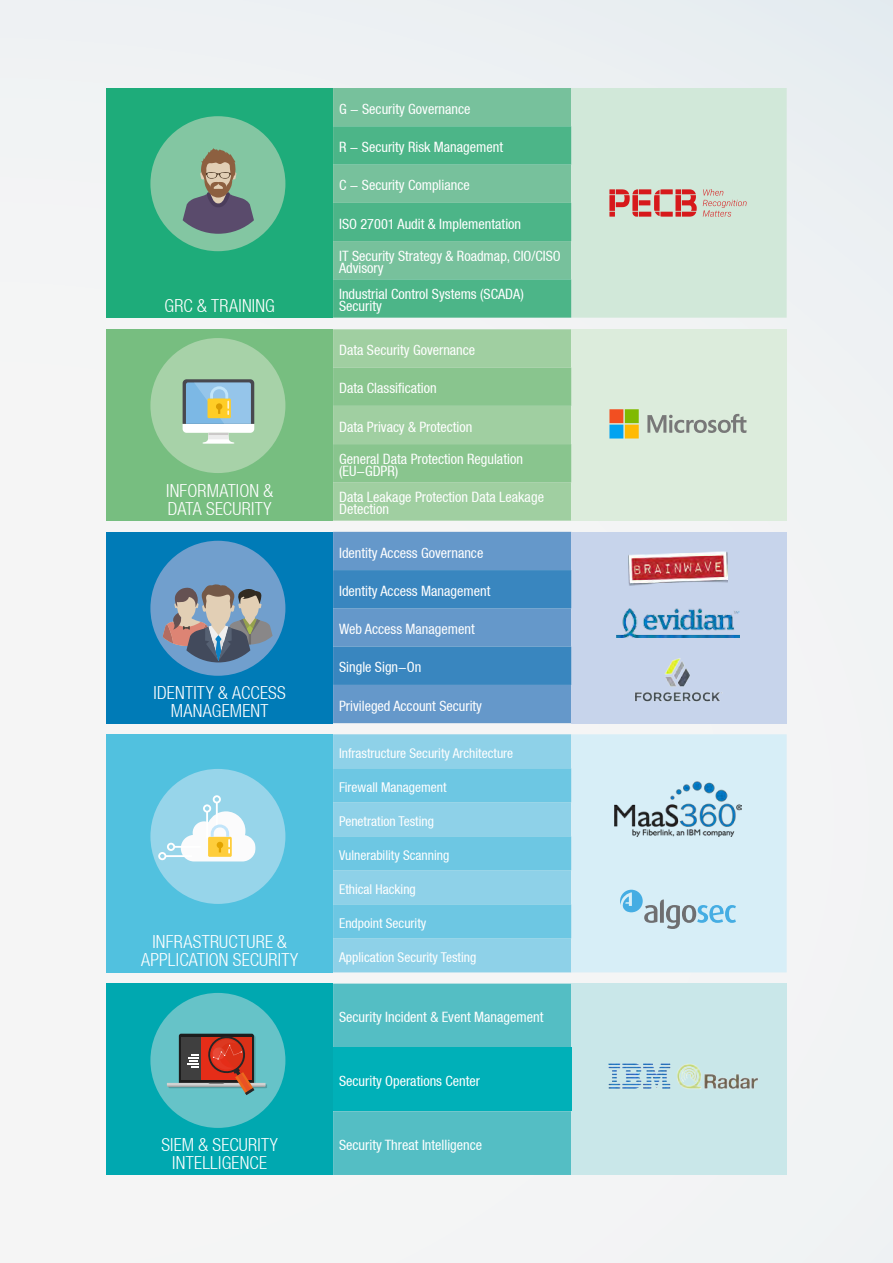
<style>
.page{position:relative;width:893px;height:1263px;background:#f3f3f5}
.page>*{position:absolute;margin:0;border:0;box-sizing:border-box;transform-origin:0 0}
.t1{font:300 condensed 18px/18px "Helvetica Neue LT";letter-spacing:.01em;color:#fff;text-align:center}
.t2{font:condensed 14.25px/12px "Helvetica Neue LT";color:#fff}
.t3{font:condensed 13.5px "Helvetica Neue LT";color:#fff}
</style>
<div class="page">
<div style="left:106px;top:88px;width:227px;height:230px;background:#1eac7a"></div>
<div style="left:333px;top:88px;width:238px;height:38px;background:#77c19c"></div>
<div style="left:571px;top:88px;width:216px;height:230px;background:#d1e8d9"></div>
<svg style="left:333px;top:126px;width:238px;height:192px;background:#5eba90"></svg>
<div style="left:106px;top:329px;width:227px;height:192px;background:#77be80"></div>
<div style="left:333px;top:329px;width:238px;height:192px;background:#a0cfa1"></div>
<div style="left:571px;top:329px;width:216px;height:192px;background:#dcecdc"></div>
<svg style="left:333px;top:368px;width:238px;height:114px;background:#90c894"></svg>
<div style="left:106px;top:532px;width:227px;height:191px;background:#007bb7"></div>
<div style="left:333px;top:532px;width:238px;height:191px;background:#6598ca"></div>
<div style="left:571px;top:532px;width:216px;height:191px;background:#c7d4eb"></div>
<svg style="left:333px;top:570px;width:238px;height:115px;background:#488cc2"></svg>
<div style="left:106px;top:983px;width:227px;height:192px;background:#00a8b0"></div>
<div style="left:333px;top:983px;width:238px;height:192px;background:#54bec4"></div>
<div style="left:571px;top:983px;width:216px;height:192px;background:#c9e7e9"></div>
<div style="left:333px;top:1047px;width:238px;height:64px;background:#00b0b8"></div>
<div style="left:106px;top:734px;width:227px;height:238px;background:#51c1df"></div>
<div style="left:333px;top:734px;width:238px;height:238px;background:#8ed1e8"></div>
<div style="left:571px;top:734px;width:216px;height:238px;background:#d7eef7"></div>
<svg style="left:333px;top:768px;width:238px;height:170px;background:#7bcbe5"></svg>
<div style="left:150px;top:116px;width:135px;height:135px;background:#83c6a2;border-radius:50%"></div>
<svg style="left:183px;top:148px;width:71px;height:86px"></svg>
<div style="left:150px;top:338px;width:135px;height:135px;background:#a7d2a8;border-radius:50%"></div>
<svg style="left:183px;top:379px;width:71px;height:65px;background:#a8c2c0"></svg>
<div style="left:150px;top:541px;width:135px;height:135px;background:#719fcd;border-radius:50%"></div>
<svg style="left:163px;top:584px;width:110px;height:78px"></svg>
<div style="left:150px;top:769px;width:135px;height:135px;background:#97d5ea;border-radius:50%"></div>
<svg style="left:158px;top:795px;width:98px;height:66px"></svg>
<div style="left:150px;top:993px;width:135px;height:135px;background:#66c3c8;border-radius:50%"></div>
<svg style="left:167px;top:1034px;width:100px;height:61px"></svg>
<svg style="left:609px;top:189px;width:88px;height:28px;background:#d38079"></svg>
<svg style="left:703px;top:189px;width:44px;height:28px"></svg>
<img style="left:628px;top:551px;width:100px;height:34px">
<img style="left:617px;top:609px;width:122px;height:28px">
<img style="left:620px;top:658px;width:116px;height:66px">
<img style="left:608px;top:1063px;width:150px;height:26px">
<img style="left:615px;top:781px;width:126px;height:56px">
<svg style="left:618px;top:890px;width:118px;height:39px;background:#b6d5e4"></svg>
<svg style="left:647px;top:414px;width:99px;height:19px"></svg>
<svg style="left:609px;top:409px;width:30px;height:29px"></svg>
<p class="t1" style="left:164px;top:296px;width:112px">GRC &amp; TRAINING</p>
<p class="t1" style="left:166px;top:481px;width:108px;text-align:left">INFORMATION &amp;<br>DATA SECURITY</p>
<p class="t1" style="left:154px;top:684px;width:134px">IDENTITY &amp; ACCESS<br>MANAGEMENT</p>
<p class="t1" style="left:141px;top:933px;width:159px">INFRASTRUCTURE &amp;<br>APPLICATION SECURITY</p>
<p class="t1" style="left:161px;top:1135px;width:118px">SIEM &amp; SECURITY<br>INTELLIGENCE</p>
<p class="t2" style="left:339px;top:103px;width:133px">G - Security Governance</p>
<p class="t2" style="left:339px;top:141px;width:166px">R - Security Risk Management</p>
<p class="t2" style="left:339px;top:179px;width:132px">C - Security Compliance</p>
<p class="t2" style="left:339px;top:217px;width:184px">ISO 27001 Audit &amp; Implementation</p>
<p class="t2" style="left:339px;top:250px;width:223px">IT Security Strategy &amp; Roadmap, CIO/CISO<br>Advisory</p>
<p class="t2" style="left:339px;top:288px;width:186px">Industrial Control Systems (SCADA)<br>Security</p>
<p class="t2" style="left:339px;top:344px;width:138px">Data Security Governance</p>
<p class="t2" style="left:339px;top:382px;width:99px">Data Classification</p>
<p class="t2" style="left:339px;top:420px;width:135px">Data Privacy &amp; Protection</p>
<p class="t2" style="left:339px;top:453px;width:185px">General Data Protection Regulation (EU-GDPR)</p>
<p class="t2" style="left:339px;top:491px;width:206px">Data Leakage Protection Data Leakage<br>Detection</p>
<p class="t2" style="left:339px;top:546px;width:146px">Identity Access Governance</p>
<p class="t2" style="left:339px;top:585px;width:153px">Identity Access Management</p>
<p class="t2" style="left:339px;top:623px;width:137px">Web Access Management</p>
<p class="t2" style="left:339px;top:661px;width:84px">Single Sign-On</p>
<p class="t2" style="left:339px;top:699px;width:144px">Privileged Account Security</p>
<p class="t3" style="left:339px;top:745px;width:176px">Infrastructure Security Architecture</p>
<p class="t3" style="left:339px;top:779px;width:109px">Firewall Management</p>
<p class="t3" style="left:339px;top:813px;width:96px">Penetration Testing</p>
<p class="t3" style="left:339px;top:847px;width:112px">Vulnerability Scanning</p>
<p class="t3" style="left:339px;top:881px;width:78px">Ethical Hacking</p>
<p class="t3" style="left:339px;top:915px;width:89px">Endpoint Security</p>
<p class="t3" style="left:339px;top:949px;width:139px">Application Security Testing</p>
<p class="t2" style="left:339px;top:1011px;width:206px">Security Incident &amp; Event Management</p>
<p class="t2" style="left:339px;top:1075px;width:142px">Security Operations Center</p>
<p class="t2" style="left:339px;top:1138px;width:145px">Security Threat Intelligence</p>
</div>
